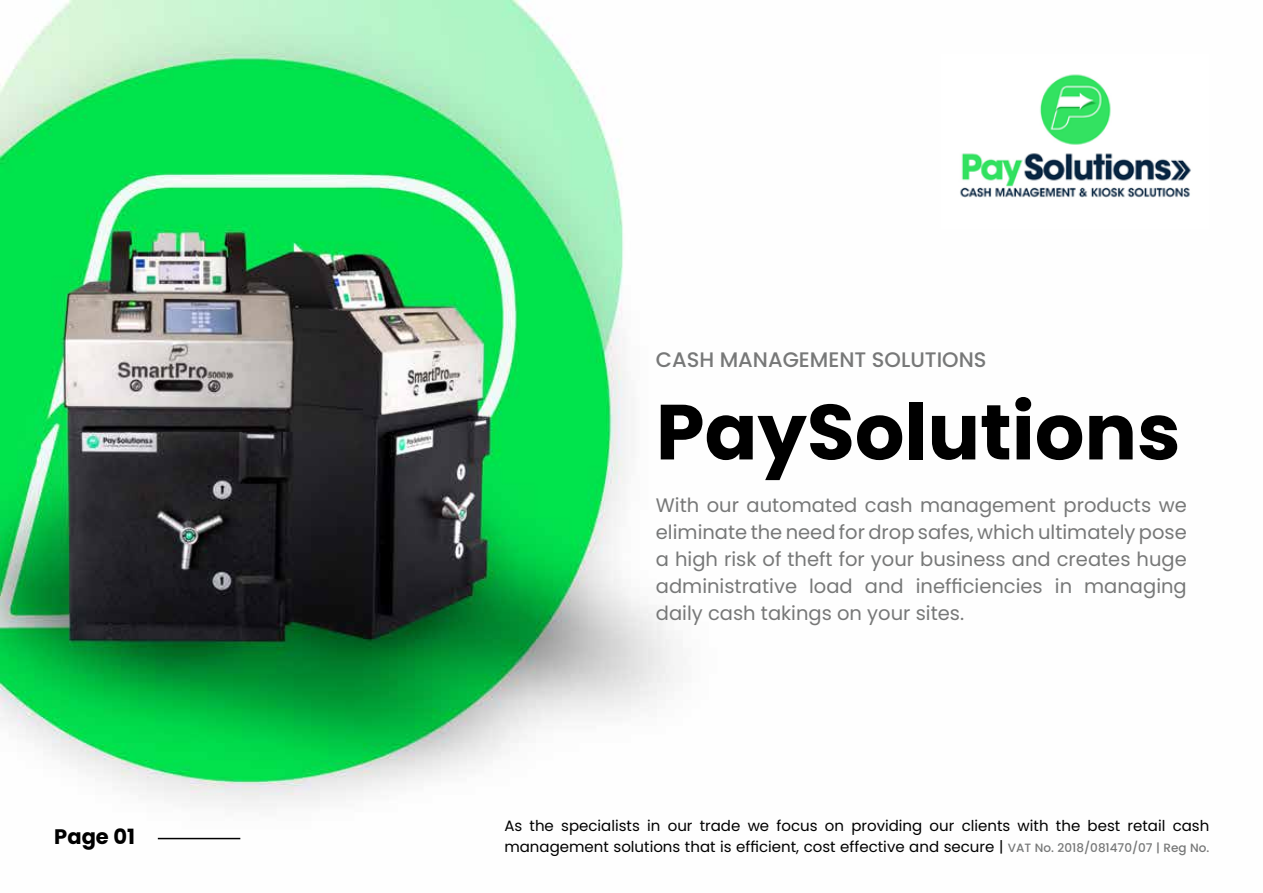
<style>
.page{position:relative;width:1263px;height:893px;background:#fff}
.page>*{position:absolute;margin:0;border:0;box-sizing:border-box;transform-origin:0 0}
.t1{font:700 78px "Poppins";color:#000}
.t2{font:500 21px "Poppins";color:#777878}
.t3{font:700 21px "Poppins";color:#000}
.t4{font:19.5px/27px "Poppins";color:#777878;text-align:justify}
.t5{font:15px/21px "Poppins";color:#000}
.s1{font-weight:500;font-size:12px;color:#777878}
</style>
<div class="page">
<img style="left:0;top:0;width:675px;height:840px">
<hr style="left:158px;top:838px;width:82px;height:1px;background:#000">
<img style="left:960px;top:74px;width:231px;height:124px">
<p class="t2" style="left:656px;top:348px;width:332px">CASH MANAGEMENT SOLUTIONS</p>
<h1 class="t1" style="left:656px;top:387px;width:526px">PaySolutions</h1>
<p class="t4" style="left:656px;top:492px;width:532px">With our automated cash management products we eliminate the need for drop safes, which ultimately pose a high risk of theft for your business and creates huge administrative load and inefficiencies in managing daily cash takings on your sites.</p>
<p class="t3" style="left:54px;top:824px;width:82px">Page 01</p>
<p class="t5" style="left:504px;top:816px;width:706px">As the specialists in our trade we focus on providing our clients with the best retail cash management solutions that is efficient, cost effective and secure | <span class="s1">VAT No. 2018/081470/07 | Reg No.</span></p>
</div>
